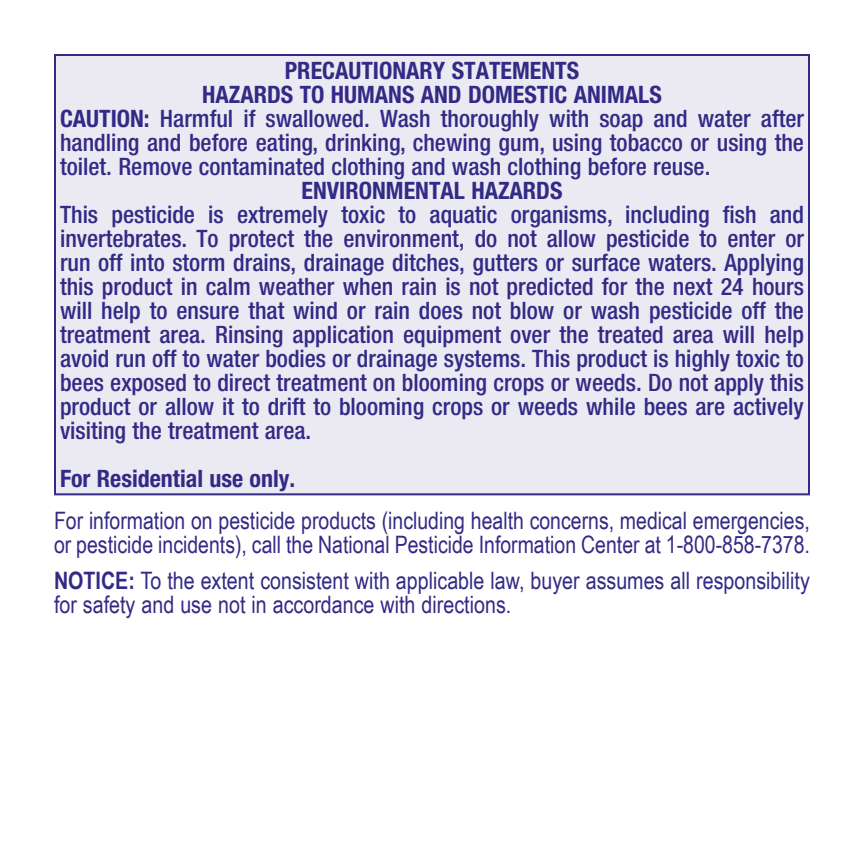
<style>
.page{position:relative;width:864px;height:864px;background:#fff}
.page>*{position:absolute;margin:0;border:0;box-sizing:border-box;transform-origin:0 0}
.t1{font:500 condensed 24px/24px "Helvetica Neue";color:#332a86;text-align:justify}
.t2{font:24px/24px "Arial Narrow";color:#332a86}
.t3{font:700 condensed 24px "Helvetica Neue";color:#332a86}
.s1{font-weight:700}
</style>
<div class="page">
<div style="left:55px;top:55px;width:754px;height:439px;background:#ebeaf3"></div>
<div style="left:54px;top:54px;width:756px;height:441px;border:2px solid #332a86"></div>
<p class="t3" style="left:285px;top:56px;width:296px">PRECAUTIONARY STATEMENTS</p>
<p class="t3" style="left:202px;top:80px;width:461px">HAZARDS TO HUMANS AND DOMESTIC ANIMALS</p>
<p class="t1" style="left:60px;top:106px;width:746px"><span class="s1">CAUTION:</span> Harmful if swallowed. Wash thoroughly with soap and water after</p>
<p class="t1" style="left:60px;top:130px;width:746px">handling and before eating, drinking, chewing gum, using tobacco or using the</p>
<p class="t1" style="left:60px;top:154px;width:652px">toilet. Remove contaminated clothing and wash clothing before reuse.</p>
<p class="t3" style="left:302px;top:176px;width:262px">ENVIRONMENTAL HAZARDS</p>
<p class="t1" style="left:60px;top:202px;width:746px">This pesticide is extremely toxic to aquatic organisms, including fish and invertebrates. To protect the environment, do not allow pesticide to enter or run off into storm drains, drainage ditches, gutters or surface waters. Applying this product in calm weather when rain is not predicted for the next 24 hours will help to ensure that wind or rain does not blow or wash pesticide off the treatment area. Rinsing application equipment over the treated area will help avoid run off to water bodies or drainage systems. This product is highly toxic to bees exposed to direct treatment on blooming crops or weeds. Do not apply this product or allow it to drift to blooming crops or weeds while bees are actively visiting the treatment area.</p>
<p class="t3" style="left:60px;top:464px;width:237px">For Residential use only.</p>
<p class="t2" style="left:54px;top:508px;width:757px">For information on pesticide products (including health concerns, medical emergencies, or pesticide incidents), call the National Pesticide Information Center at 1-800-858-7378.</p>
<p class="t2" style="left:54px;top:568px;width:757px"><span class="s1">NOTICE:</span> To the extent consistent with applicable law, buyer assumes all responsibility for safety and use not in accordance with directions.</p>
</div>
